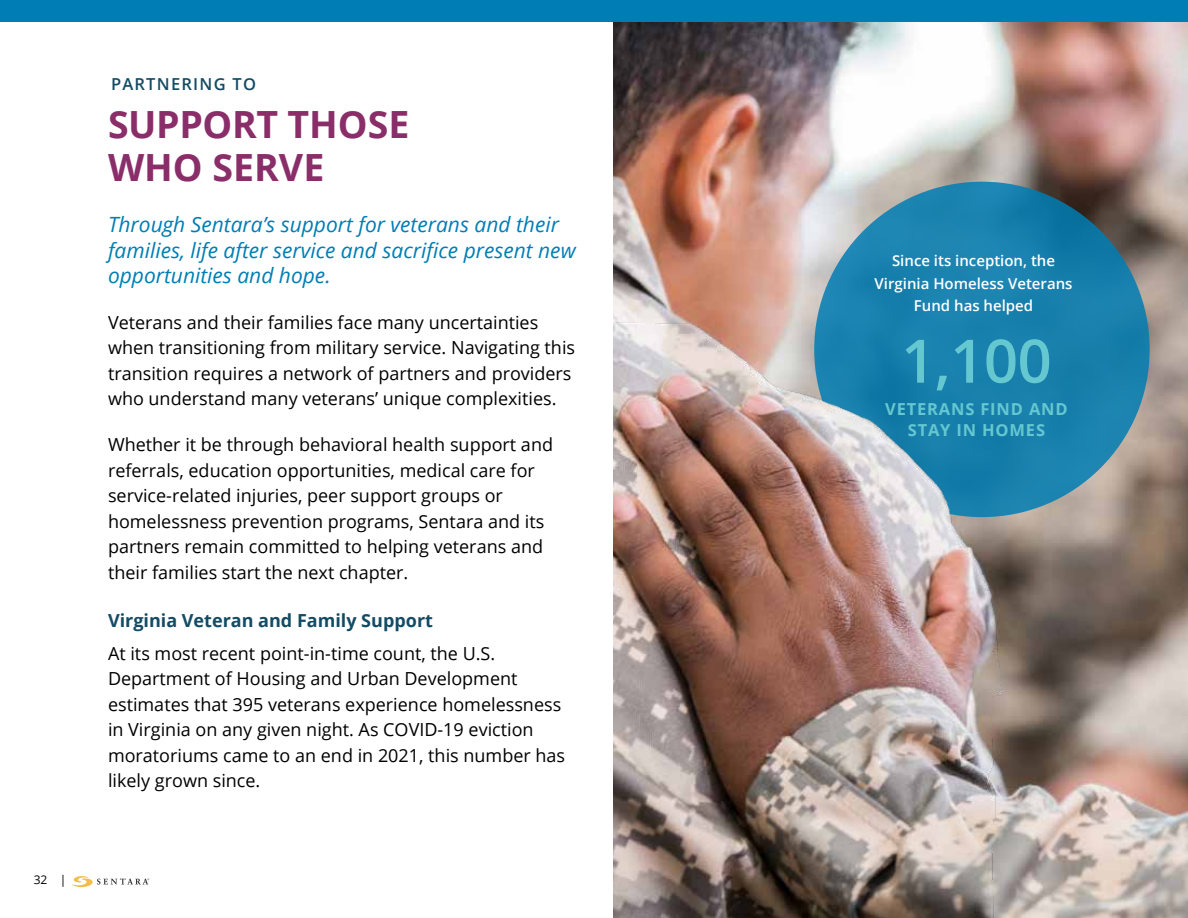
<style>
.page{position:relative;width:1188px;height:918px;background:#fff}
.page>*{position:absolute;margin:0;border:0;box-sizing:border-box;transform-origin:0 0}
.t1{font:600 60px "Open Sans";color:#65c8d0}
.t2{font:700 37.5px/43.5px "Open Sans";color:#8a2e69}
.t3{font:italic 21px/25.5px "Open Sans";color:#007db4}
.t4{font:18px/25.5px "Open Sans";color:#000}
.t5{font:700 18px "Open Sans";color:#134b64}
.t6{font:700 16.5px/21px "Open Sans";letter-spacing:.05em;color:#65c8d0;text-align:center}
.t7{font:600 16.5px "Open Sans";letter-spacing:.075em;color:#134b64}
.t8{font:600 15px/22.5px "Open Sans";color:#fff;text-align:center}
.t9{font:12px "Open Sans";color:#000}
</style>
<div class="page">
<img style="left:613px;top:22px;width:575px;height:896px">
<div style="left:0;top:0;width:1188px;height:22px;background:#007db4"></div>
<div style="left:814px;top:182px;width:336px;height:335px;background:linear-gradient(to bottom,#167fac,#1f84af);border-radius:50%"></div>
<img style="left:613px;top:284px;width:440px;height:634px">
<svg style="left:71px;top:876px;width:78px;height:11px"></svg>
<p class="t9" style="left:34px;top:872px;width:34px">32 |</p>
<p class="t7" style="left:111px;top:73px;width:147px">PARTNERING TO</p>
<h2 class="t2" style="left:108px;top:101px;width:303px">SUPPORT THOSE<br>WHO SERVE</h2>
<p class="t3" style="left:108px;top:211px;width:469px">Through Sentara’s support for veterans and their families, life after service and sacrifice present new opportunities and hope.</p>
<p class="t4" style="left:108px;top:309px;width:469px">Veterans and their families face many uncertainties when transitioning from military service. Navigating this transition requires a network of partners and providers who understand many veterans’ unique complexities.</p>
<p class="t4" style="left:108px;top:431px;width:447px">Whether it be through behavioral health support and referrals, education opportunities, medical care for service-related injuries, peer support groups or homelessness prevention programs, Sentara and its partners remain committed to helping veterans and their families start the next chapter.</p>
<p class="t5" style="left:108px;top:608px;width:326px">Virginia Veteran and Family Support</p>
<p class="t4" style="left:108px;top:640px;width:459px">At its most recent point-in-time count, the U.S.<br>Department of Housing and Urban Development estimates that 395 veterans experience homelessness in Virginia on any given night. As COVID-19 eviction moratoriums came to an end in 2021, this number has likely grown since.</p>
<p class="t8" style="left:875px;top:249px;width:200px">Since its inception, the<br>Virginia Homeless Veterans<br>Fund has helped</p>
<h1 class="t1" style="left:901px;top:320px;width:152px">1,100</h1>
<p class="t6" style="left:885px;top:398px;width:184px">VETERANS FIND AND<br>STAY IN HOMES</p>
</div>
